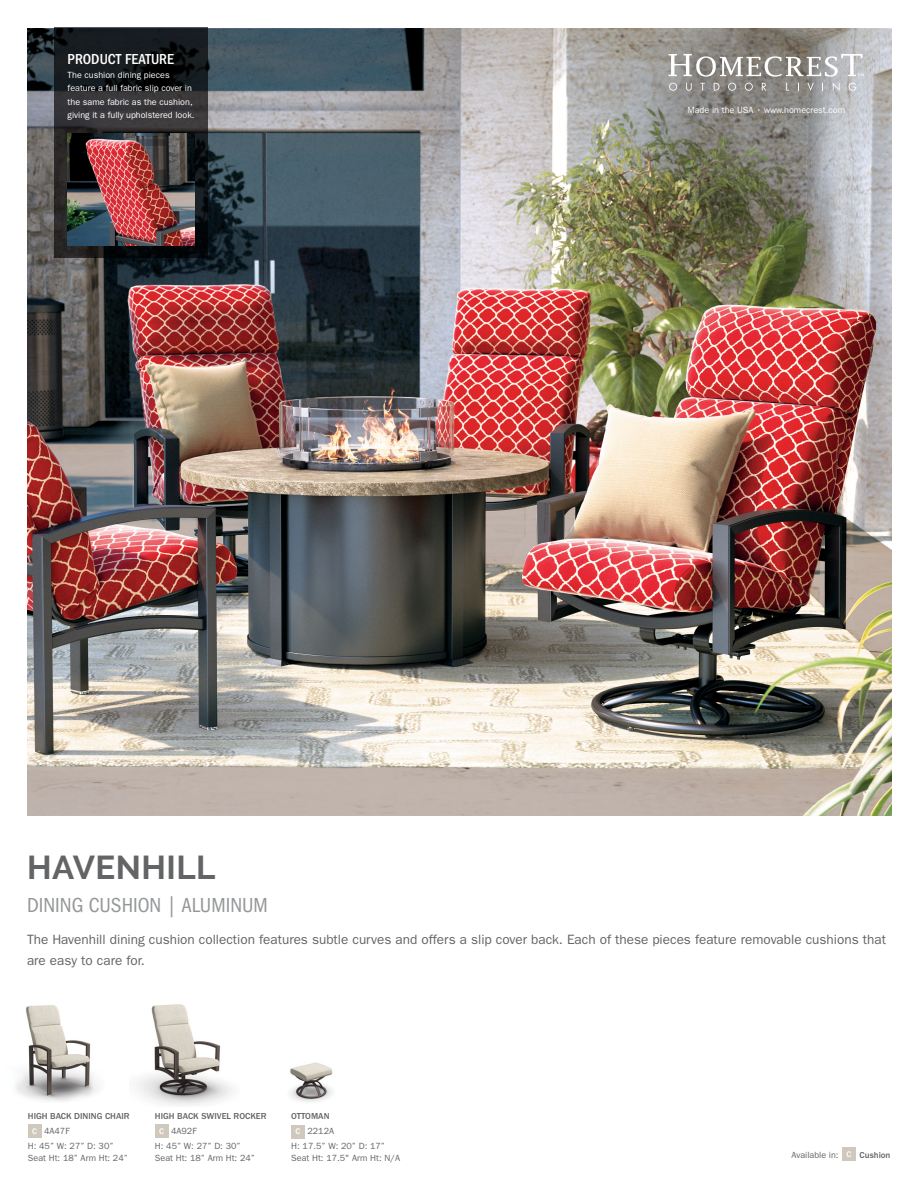
<style>
.page{position:relative;width:918px;height:1188px;background:#fff}
.page>*{position:absolute;margin:0;border:0;box-sizing:border-box;transform-origin:0 0}
.t1{font:700 33px "Raleway";letter-spacing:.015em;color:#636466}
.t2{font:condensed 21px "ITC Franklin Gothic Std";color:#949698}
.t3{font:500 condensed 15px "ITC Franklin Gothic Std";color:#fff}
.t4{font:13.5px/21px "ITC Franklin Gothic Std";color:#636466}
.t5{font:9px/13.5px "ITC Franklin Gothic Std";color:#fff}
.t6{font:9px "ITC Franklin Gothic Std";color:#636466}
.t7{font:500 9px "ITC Franklin Gothic Std";color:#636466}
.t8{font:500 8.55px "ITC Franklin Gothic Std";color:#fff}
</style>
<div class="page">
<img style="left:27px;top:28px;width:865px;height:787px">
<svg style="left:669px;top:54px;width:195px;height:37px;background:#a6a4a2"></svg>
<div style="left:842px;top:1147px;width:14px;height:14px;background:#d0c8bd"></div>
<div style="left:28px;top:1125px;width:14px;height:13px;background:#d0c8bd"></div>
<div style="left:155px;top:1125px;width:14px;height:13px;background:#d0c8bd"></div>
<img style="left:16px;top:1005px;width:82px;height:96px">
<img style="left:136px;top:1004px;width:97px;height:101px">
<svg style="left:54px;top:27px;width:154px;height:230px;background:#1e2022"></svg>
<img style="left:68px;top:134px;width:127px;height:112px">
<div style="left:291px;top:1125px;width:14px;height:13px;background:#d0c8bd"></div>
<img style="left:290px;top:1062px;width:43px;height:40px">
<p class="t3" style="left:68px;top:51px;width:108px">PRODUCT FEATURE</p>
<p class="t5" style="left:68px;top:68px;width:128px">The cushion dining pieces feature a full fabric slip cover in the same fabric as the cushion, giving it a fully upholstered look.</p>
<p class="t1" style="left:27px;top:848px;width:190px">HAVENHILL</p>
<p class="t2" style="left:27px;top:893px;width:242px">DINING CUSHION | ALUMINUM</p>
<p class="t5" style="left:687px;top:103px;width:159px">Made in the USA • www.homecrest.com</p>
<p class="t4" style="left:27px;top:929px;width:860px">The Havenhill dining cushion collection features subtle curves and offers a slip cover back. Each of these pieces feature removable cushions that are easy to care for.</p>
<p class="t7" style="left:28px;top:1111px;width:103px">HIGH BACK DINING CHAIR</p>
<p class="t6" style="left:44px;top:1126px;width:27px">4A47F</p>
<p class="t6" style="left:28px;top:1141px;width:87px">H: 45” W: 27” D: 30”</p>
<p class="t6" style="left:28px;top:1153px;width:102px">Seat Ht: 18” Arm Ht: 24”</p>
<p class="t8" style="left:32px;top:1127px;width:6px">C</p>
<p class="t7" style="left:155px;top:1111px;width:113px">HIGH BACK SWIVEL ROCKER</p>
<p class="t6" style="left:171px;top:1126px;width:27px">4A92F</p>
<p class="t6" style="left:155px;top:1141px;width:87px">H: 45” W: 27” D: 30”</p>
<p class="t6" style="left:155px;top:1153px;width:102px">Seat Ht: 18” Arm Ht: 24”</p>
<p class="t8" style="left:159px;top:1127px;width:6px">C</p>
<p class="t7" style="left:291px;top:1111px;width:40px">OTTOMAN</p>
<p class="t6" style="left:307px;top:1126px;width:28px">2212A</p>
<p class="t6" style="left:291px;top:1141px;width:95px">H: 17.5” W: 20” D: 17”</p>
<p class="t6" style="left:291px;top:1153px;width:110px">Seat Ht: 17.5" Arm Ht: N/A</p>
<p class="t8" style="left:296px;top:1127px;width:6px">C</p>
<p class="t6" style="left:792px;top:1150px;width:49px">Available in:</p>
<p class="t8" style="left:846px;top:1149px;width:6px">C</p>
<p class="t7" style="left:860px;top:1150px;width:32px">Cushion</p>
</div>
